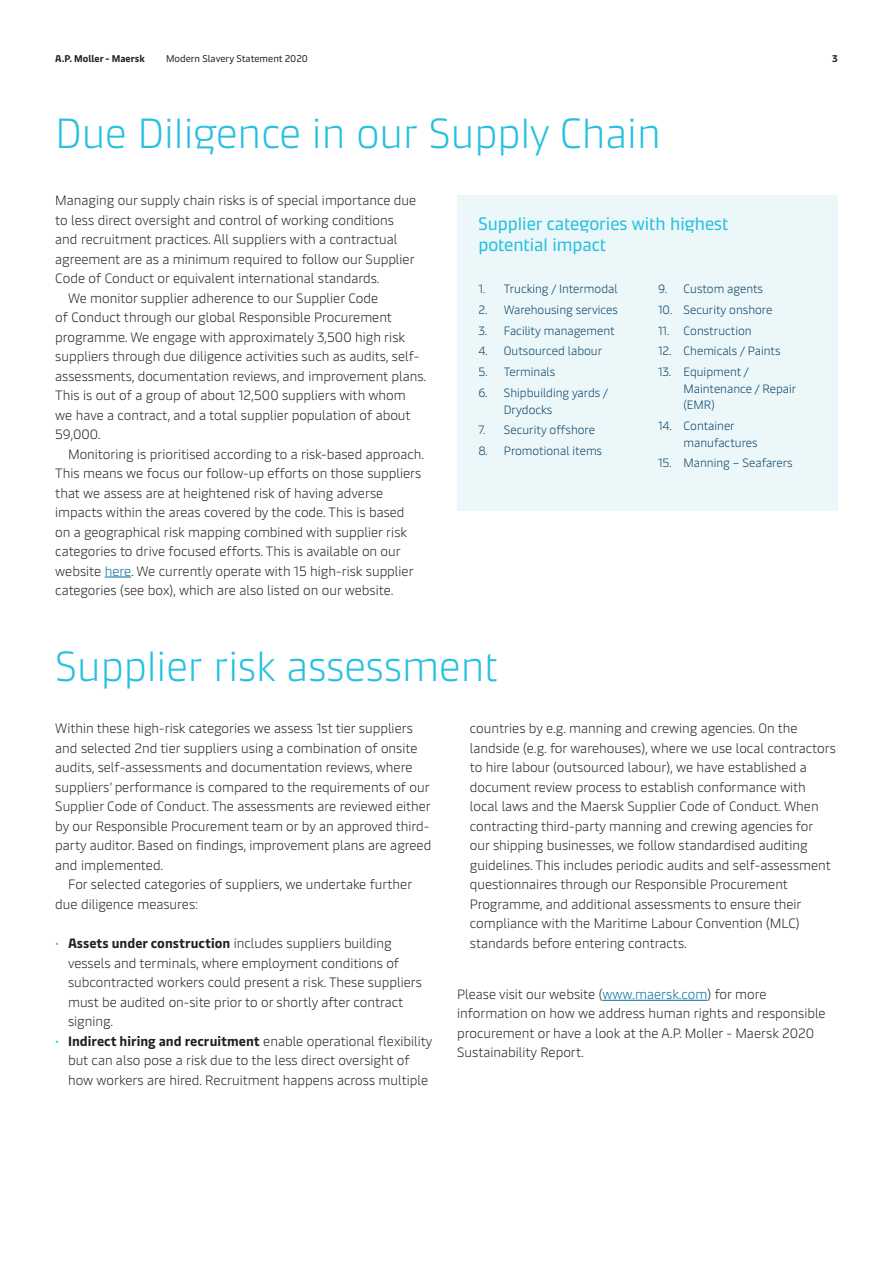
<style>
.page{position:relative;width:893px;height:1263px;background:#fff}
.page>*{position:absolute;margin:0;border:0;box-sizing:border-box;transform-origin:0 0}
.Maersk_Headline_Smal{font:300 42px "Maersk Headline";color:#26c0e0}
.Maersk_Sidebar_Headi{font:18px/21px "Maersk Headline";color:#26c0e0}
.Maersk_Body_Copy_ind{font:300 13.5px/19.5px "Maersk Text";color:#231f20}
.Maersk_Body_Copy{font:300 13.5px/19.5px "Maersk Text";color:#231f20}
.t1{font:300 12px/16.5px "Maersk Text";color:#013d61}
.t2{font:9.75px "Maersk Text";color:#231f20}
.t3{font:700 9.75px "Maersk Text";color:#231f20}
.s1{color:#006d9d}
.s2{color:#26c0e0}
.s3{font-weight:700}
</style>
<div class="page">
<div style="left:457px;top:195px;width:381px;height:315px;background:#ecf7fa"></div>
<svg style="left:105px;top:577px;width:26px;height:1px"></svg>
<hr style="left:602px;top:1000px;width:105px;height:1px;background:#006d9d">
<p class="t3" style="left:55px;top:51px;width:91px">A.P. Moller - Maersk</p>
<p class="t2" style="left:166px;top:51px;width:143px">Modern Slavery Statement 2020</p>
<p class="t3" style="left:832px;top:51px;width:7px">3</p>
<p class="Maersk_Headline_Smal" style="left:55px;top:101px;width:607px">Due Diligence in our Supply Chain</p>
<p class="Maersk_Body_Copy" style="left:55px;top:189px;width:362px">Managing our supply chain risks is of special importance due to less direct oversight and control of working conditions and recruitment practices. All suppliers with a contractual agreement are as a minimum required to follow our Supplier Code of Conduct or equivalent international standards.</p>
<p class="Maersk_Body_Copy_ind" style="left:55px;top:286px;width:373px;text-indent:13px">We monitor supplier adherence to our Supplier Code<br>of Conduct through our global Responsible Procurement programme. We engage with approximately 3,500 high risk suppliers through due diligence activities such as audits, self&shy;assessments, documentation reviews, and improvement plans.<br>This is out of a group of about 12,500 suppliers with whom<br>we have a contract, and a total supplier population of about 59,000.</p>
<p class="Maersk_Body_Copy_ind" style="left:55px;top:442px;width:370px;text-indent:13px">Monitoring is prioritised according to a risk-based approach.<br>This means we focus our follow-up efforts on those suppliers that we assess are at heightened risk of having adverse impacts within the areas covered by the code. This is based<br>on a geographical risk mapping combined with supplier risk categories to drive focused efforts. This is available on our website <span class="s1">here</span>. We currently operate with 15 high-risk supplier categories (see box), which are also listed on our website.</p>
<p class="Maersk_Sidebar_Headi" style="left:478px;top:211px;width:251px">Supplier categories with highest potential impact</p>
<p class="t1" style="left:478px;top:279px;width:141px">1. Trucking / Intermodal</p>
<p class="t1" style="left:478px;top:300px;width:141px">2. Warehousing services</p>
<p class="t1" style="left:478px;top:321px;width:138px">3. Facility management</p>
<p class="t1" style="left:478px;top:341px;width:125px">4. Outsourced labour</p>
<p class="t1" style="left:478px;top:362px;width:78px">5. Terminals</p>
<p class="t1" style="left:504px;top:383px;width:106px;text-indent:-26px">6. Shipbuilding yards /<br>Drydocks</p>
<p class="t1" style="left:478px;top:420px;width:118px">7. Security offshore</p>
<p class="t1" style="left:478px;top:441px;width:125px">8. Promotional items</p>
<p class="t1" style="left:658px;top:279px;width:107px">9. Custom agents</p>
<p class="t1" style="left:658px;top:300px;width:116px">10. Security onshore</p>
<p class="t1" style="left:658px;top:321px;width:95px">11. Construction</p>
<p class="t1" style="left:658px;top:341px;width:124px">12. Chemicals / Paints</p>
<p class="t1" style="left:684px;top:362px;width:114px;text-indent:-26px">13. Equipment /<br>Maintenance / Repair (EMR)</p>
<p class="t1" style="left:684px;top:416px;width:76px;text-indent:-26px">14. Container manufactures</p>
<p class="t1" style="left:658px;top:453px;width:136px">15. Manning – Seafarers</p>
<p class="Maersk_Headline_Smal" style="left:55px;top:633px;width:445px">Supplier risk assessment</p>
<p class="Maersk_Body_Copy" style="left:55px;top:717px;width:377px">Within these high-risk categories we assess 1st tier suppliers and selected 2nd tier suppliers using a combination of onsite audits, self-assessments and documentation reviews, where suppliers’ performance is compared to the requirements of our Supplier Code of Conduct. The assessments are reviewed either by our Responsible Procurement team or by an approved third&shy;party auditor. Based on findings, improvement plans are agreed and implemented.</p>
<p class="Maersk_Body_Copy_ind" style="left:55px;top:873px;width:359px;text-indent:13px">For selected categories of suppliers, we undertake further due diligence measures:</p>
<p class="Maersk_Body_Copy_ind" style="left:68px;top:932px;width:355px;text-indent:-13px"><span class="s2">•</span> <span class="s3">Assets under construction</span> includes suppliers building vessels and terminals, where employment conditions of subcontracted workers could present a risk. These suppliers must be audited on-site prior to or shortly after contract signing.</p>
<p class="Maersk_Body_Copy_ind" style="left:68px;top:1029px;width:366px;text-indent:-13px"><span class="s2">•</span> <span class="s3">Indirect hiring and recruitment</span> enable operational flexibility but can also pose a risk due to the less direct oversight of how workers are hired. Recruitment happens across multiple</p>
<p class="Maersk_Body_Copy_ind" style="left:470px;top:717px;width:368px">countries by e.g. manning and crewing agencies. On the landside (e.g. for warehouses), where we use local contractors to hire labour (outsourced labour), we have established a document review process to establish conformance with local laws and the Maersk Supplier Code of Conduct. When contracting third-party manning and crewing agencies for our shipping businesses, we follow standardised auditing guidelines. This includes periodic audits and self-assessment questionnaires through our Responsible Procurement Programme, and additional assessments to ensure their compliance with the Maritime Labour Convention (MLC) standards before entering contracts.</p>
<p class="Maersk_Body_Copy" style="left:457px;top:982px;width:370px">Please visit our website (<span class="s1">www.maersk.com</span>) for more information on how we address human rights and responsible procurement or have a look at the A.P. Moller - Maersk 2020<br>Sustainability Report.</p>
</div>
